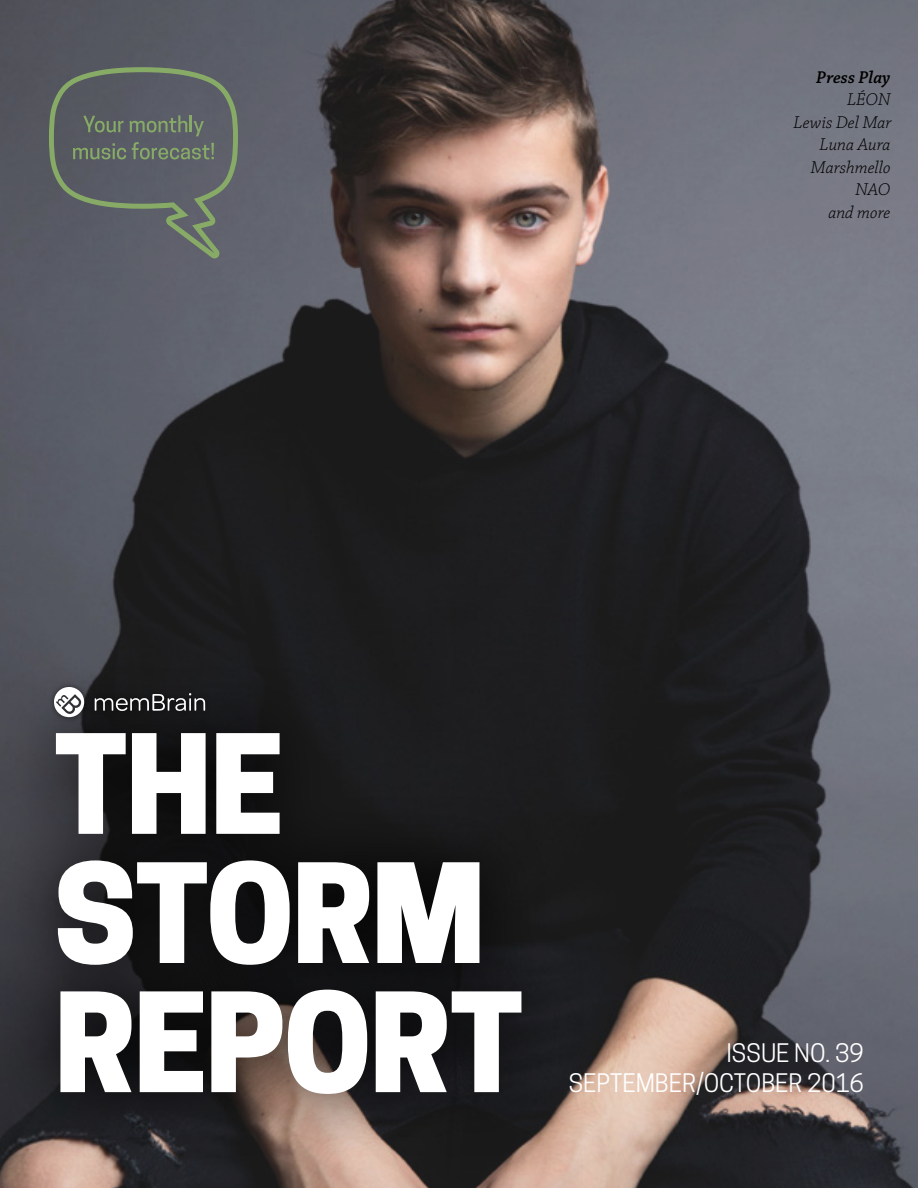
<style>
.page{position:relative;width:918px;height:1188px;background:#fff}
.page>*{position:absolute;margin:0;border:0;box-sizing:border-box;transform-origin:0 0}
.t1{font:800 129.15px/129.1px "Cooper Hewitt";letter-spacing:-.015em;color:#fff}
.t2{font:24px/30px "Cooper Hewitt";color:#fff;text-align:right}
.t3{font:italic 300 18px/22.5px "Chaparral Pro";color:#000;text-align:right}
.t4{font:italic 600 18px "Chaparral Pro";color:#000}
</style>
<div class="page">
<img style="left:0;top:0;width:918px;height:1188px">
<svg style="left:0;top:666px;width:585px;height:493px;background:#232122"></svg>
<div style="left:49px;top:682px;width:161px;height:41px;background:#000;opacity:.5"></div>
<svg style="left:95px;top:693px;width:110px;height:18px;background:#4e4f4f"></svg>
<svg style="left:54px;top:687px;width:30px;height:30px"></svg>
<svg style="left:49px;top:67px;width:189px;height:191px;background:#5f6566"></svg>
<p class="t4" style="left:816px;top:67px;width:76px">Press Play</p>
<p class="t3" style="left:794px;top:89px;width:100px">LÉON<br>Lewis Del Mar<br>Luna Aura<br>Marshmello<br>NAO<br>and more</p>
<h1 class="t1" style="left:54px;top:721px;width:471px">THE<br>STORM<br>REPORT</h1>
<h2 class="t2" style="left:569px;top:1038px;width:297px">ISSUE NO. 39<br>SEPTEMBER/OCTOBER 2016</h2>
</div>
